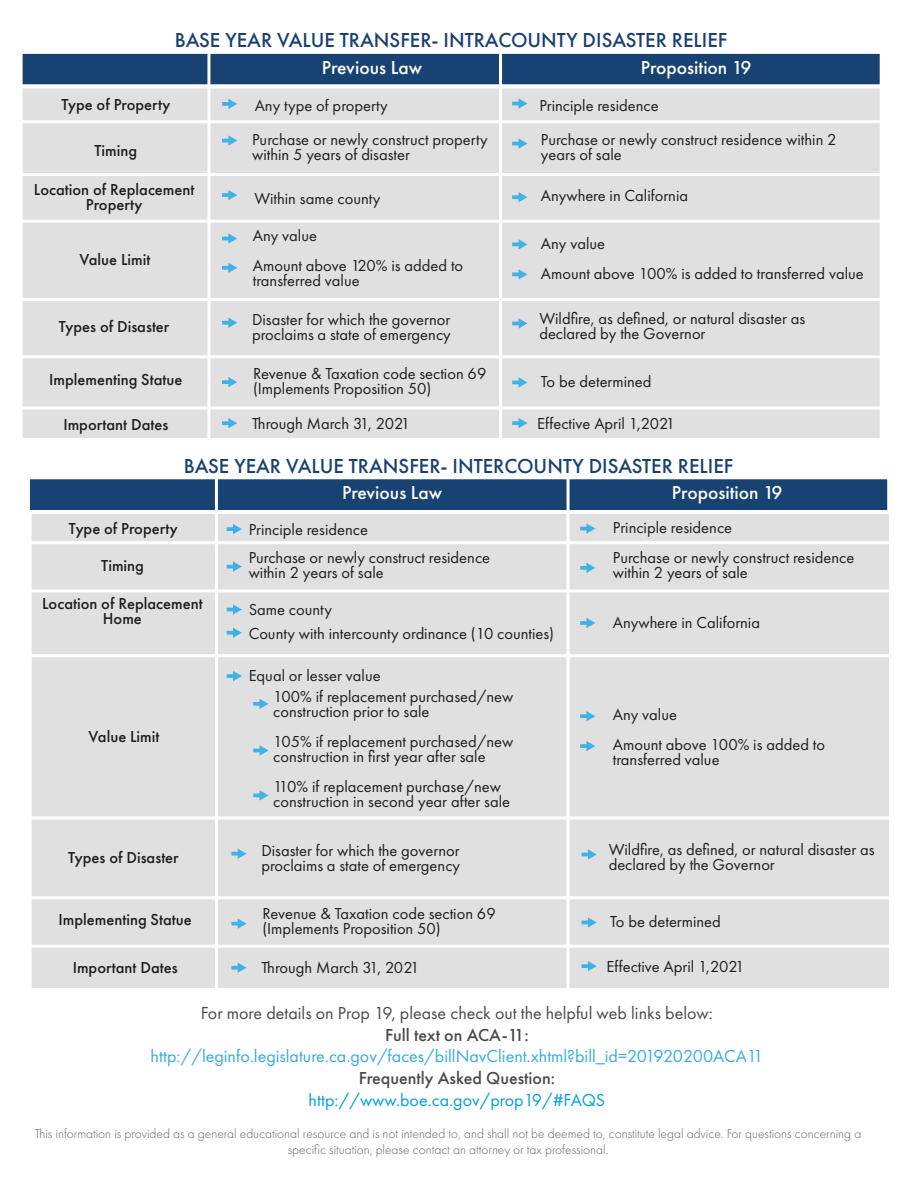
<style>
.page{position:relative;width:918px;height:1188px;background:#fff}
.page>*{position:absolute;margin:0;border:0;box-sizing:border-box;transform-origin:0 0}
.t1{font:500 21px "Futura PT";color:#194071}
.t2{font:500 19.5px "Futura PT";color:#fff}
.t3{font:18px "Futura PT Book 2";color:#38aae1}
.t4{font:18px "Futura PT Book 2";color:#4d4949}
.t5{font:500 18px "Futura PT";color:#4d4949}
.t6{font:18px "Futura PT Book 2";color:#009fe2}
.t7{font:16.5px/15px "Futura PT Book 2";color:#1d1e1f}
.t8{font:500 16.5px/15px "Futura PT";color:#1d1e1f;text-align:center}
.t9{font:300 13.5px/16.2px "Futura PT";color:#656262;text-align:center}
</style>
<div class="page">
<div style="left:19px;top:51px;width:864px;height:37px;background:#174272"></div>
<div style="left:19px;top:85px;width:864px;height:356px;background:#e0e0e0;border:3px solid #fff"></div>
<div style="left:19px;top:51px;width:865px;height:390px;border:3px solid #fff"></div>
<hr style="left:21px;top:355px;width:862px;height:3px;background:#fff">
<svg style="left:21px;top:406px;width:861px;height:4px;fill:#fff"></svg>
<hr style="left:21px;top:298px;width:862px;height:3px;background:#fff">
<hr style="left:21px;top:220px;width:862px;height:3px;background:#fff">
<hr style="left:21px;top:173px;width:862px;height:3px;background:#fff">
<hr style="left:21px;top:120px;width:862px;height:3px;background:#fff">
<hr style="left:21px;top:85px;width:862px;height:3px;background:#fff">
<hr style="left:882px;top:52px;width:3px;height:388px;background:#fff">
<hr style="left:499px;top:52px;width:3px;height:388px;background:#fff">
<hr style="left:207px;top:52px;width:3px;height:388px;background:#fff">
<div style="left:27px;top:476px;width:863px;height:37px;background:#174272"></div>
<div style="left:29px;top:510px;width:863px;height:481px;background:#e0e0e0;border:3px solid #fff"></div>
<div style="left:27px;top:476px;width:865px;height:515px;border:3px solid #fff"></div>
<hr style="left:28px;top:896px;width:862px;height:3px;background:#fff">
<hr style="left:28px;top:945px;width:861px;height:3px;background:#fff">
<hr style="left:28px;top:816px;width:862px;height:3px;background:#fff">
<hr style="left:28px;top:654px;width:862px;height:3px;background:#fff">
<hr style="left:28px;top:589px;width:862px;height:3px;background:#fff">
<hr style="left:28px;top:541px;width:862px;height:3px;background:#fff">
<hr style="left:28px;top:511px;width:862px;height:3px;background:#fff">
<hr style="left:890px;top:478px;width:3px;height:512px;background:#fff">
<hr style="left:567px;top:478px;width:3px;height:512px;background:#fff">
<hr style="left:215px;top:478px;width:3px;height:512px;background:#fff">
<svg style="left:222px;top:99px;width:15px;height:10px"></svg>
<svg style="left:512px;top:98px;width:15px;height:11px"></svg>
<svg style="left:512px;top:138px;width:15px;height:11px"></svg>
<svg style="left:512px;top:192px;width:15px;height:10px"></svg>
<svg style="left:512px;top:239px;width:15px;height:11px"></svg>
<svg style="left:512px;top:269px;width:15px;height:11px"></svg>
<svg style="left:512px;top:318px;width:15px;height:11px"></svg>
<svg style="left:512px;top:377px;width:15px;height:11px"></svg>
<svg style="left:512px;top:418px;width:15px;height:10px"></svg>
<svg style="left:222px;top:135px;width:15px;height:11px"></svg>
<svg style="left:222px;top:190px;width:15px;height:10px"></svg>
<svg style="left:222px;top:233px;width:15px;height:11px"></svg>
<svg style="left:222px;top:263px;width:15px;height:10px"></svg>
<svg style="left:222px;top:318px;width:15px;height:10px"></svg>
<svg style="left:222px;top:377px;width:15px;height:10px"></svg>
<svg style="left:222px;top:418px;width:15px;height:10px"></svg>
<svg style="left:227px;top:524px;width:15px;height:10px"></svg>
<svg style="left:227px;top:561px;width:15px;height:11px"></svg>
<svg style="left:227px;top:604px;width:15px;height:11px"></svg>
<svg style="left:227px;top:628px;width:15px;height:10px"></svg>
<svg style="left:227px;top:671px;width:15px;height:10px"></svg>
<svg style="left:253px;top:699px;width:15px;height:10px"></svg>
<svg style="left:253px;top:745px;width:15px;height:11px"></svg>
<svg style="left:253px;top:790px;width:15px;height:11px"></svg>
<svg style="left:580px;top:523px;width:15px;height:11px"></svg>
<svg style="left:580px;top:563px;width:15px;height:10px"></svg>
<svg style="left:580px;top:618px;width:15px;height:10px"></svg>
<svg style="left:580px;top:711px;width:15px;height:10px"></svg>
<svg style="left:580px;top:741px;width:15px;height:10px"></svg>
<svg style="left:582px;top:849px;width:15px;height:11px"></svg>
<svg style="left:582px;top:917px;width:15px;height:11px"></svg>
<svg style="left:582px;top:961px;width:15px;height:10px"></svg>
<svg style="left:231px;top:849px;width:16px;height:10px"></svg>
<svg style="left:231px;top:918px;width:16px;height:11px"></svg>
<svg style="left:231px;top:963px;width:16px;height:10px"></svg>
<p class="t1" style="left:175px;top:28px;width:554px">BASE YEAR VALUE TRANSFER- INTRACOUNTY DISASTER RELIEF</p>
<p class="t2" style="left:322px;top:55px;width:102px">Previous Law</p>
<p class="t2" style="left:641px;top:55px;width:112px">Proposition 19</p>
<p class="t8" style="left:61px;top:97px;width:110px">Type of Property</p>
<p class="t7" style="left:255px;top:98px;width:135px">Any type of property</p>
<p class="t7" style="left:539px;top:98px;width:121px">Principle residence</p>
<p class="t7" style="left:252px;top:132px;width:237px">Purchase or newly construct property within 5 years of disaster</p>
<p class="t7" style="left:254px;top:191px;width:128px">Within same county</p>
<p class="t7" style="left:253px;top:221px;width:212px;line-height:30px">Any value<br>Amount above 120% is added to</p>
<p class="t7" style="left:253px;top:273px;width:108px">transferred value</p>
<p class="t7" style="left:541px;top:132px;width:297px">Purchase or newly construct residence within 2</p>
<p class="t8" style="left:95px;top:143px;width:44px">Timing</p>
<p class="t7" style="left:541px;top:147px;width:82px">years of sale</p>
<p class="t8" style="left:34px;top:182px;width:162px">Location of Replacement<br>Property</p>
<p class="t8" style="left:79px;top:252px;width:72px">Value Limit</p>
<p class="t7" style="left:541px;top:188px;width:149px">Anywhere in California</p>
<p class="t7" style="left:541px;top:228px;width:324px;line-height:30px">Any value<br>Amount above 100% is added to transferred value</p>
<p class="t7" style="left:539px;top:311px;width:267px">Wildfire, as defined, or natural disaster as declared by the Governor</p>
<p class="t7" style="left:252px;top:311px;width:200px">Disaster for which the governor proclaims a state of emergency</p>
<p class="t7" style="left:253px;top:366px;width:235px">Revenue &amp; Taxation code section 69 (Implements Proposition 50)</p>
<p class="t7" style="left:541px;top:374px;width:112px">To be determined</p>
<p class="t7" style="left:537px;top:416px;width:140px">Effective April 1,2021</p>
<p class="t8" style="left:59px;top:319px;width:112px">Types of Disaster</p>
<p class="t8" style="left:49px;top:372px;width:135px">Implementing Statue</p>
<p class="t8" style="left:63px;top:417px;width:107px">Important Dates</p>
<p class="t7" style="left:252px;top:416px;width:160px">Through March 31, 2021</p>
<p class="t1" style="left:184px;top:453px;width:551px">BASE YEAR VALUE TRANSFER- INTERCOUNTY DISASTER RELIEF</p>
<p class="t2" style="left:342px;top:481px;width:102px">Previous Law</p>
<p class="t2" style="left:672px;top:481px;width:112px">Proposition 19</p>
<p class="t8" style="left:69px;top:521px;width:110px">Type of Property</p>
<p class="t7" style="left:249px;top:522px;width:121px">Principle residence</p>
<p class="t7" style="left:613px;top:520px;width:121px">Principle residence</p>
<p class="t7" style="left:249px;top:550px;width:243px">Purchase or newly construct residence within 2 years of sale</p>
<p class="t7" style="left:613px;top:550px;width:243px">Purchase or newly construct residence within 2 years of sale</p>
<p class="t7" style="left:249px;top:597px;width:307px;line-height:24px">Same county<br>County with intercounty ordinance (10 counties)</p>
<p class="t7" style="left:273px;top:664px;width:242px;line-height:21.8px;text-indent:-25px">Equal or lesser value<br>100% if replacement purchased/new</p>
<p class="t7" style="left:273px;top:697px;width:242px;line-height:30px">construction prior to sale<br>105% if replacement purchased/new</p>
<p class="t7" style="left:273px;top:742px;width:229px;line-height:30px">construction in first year after sale<br>110% if replacement purchase/new</p>
<p class="t7" style="left:273px;top:794px;width:238px">construction in second year after sale</p>
<p class="t8" style="left:101px;top:558px;width:44px">Timing</p>
<p class="t8" style="left:42px;top:596px;width:162px">Location of Replacement<br>Home</p>
<p class="t7" style="left:613px;top:615px;width:149px">Anywhere in California</p>
<p class="t7" style="left:613px;top:700px;width:214px;line-height:30px">Any value<br>Amount above 100% is added to</p>
<p class="t7" style="left:613px;top:752px;width:108px">transferred value</p>
<p class="t8" style="left:89px;top:729px;width:72px">Value Limit</p>
<p class="t7" style="left:609px;top:842px;width:267px">Wildfire, as defined, or natural disaster as declared by the Governor</p>
<p class="t7" style="left:261px;top:842px;width:200px">Disaster for which the governor proclaims a state of emergency</p>
<p class="t7" style="left:262px;top:906px;width:235px">Revenue &amp; Taxation code section 69 (Implements Proposition 50)</p>
<p class="t7" style="left:610px;top:914px;width:112px">To be determined</p>
<p class="t7" style="left:607px;top:959px;width:140px">Effective April 1,2021</p>
<p class="t8" style="left:68px;top:850px;width:112px">Types of Disaster</p>
<p class="t8" style="left:59px;top:912px;width:135px">Implementing Statue</p>
<p class="t8" style="left:73px;top:960px;width:107px">Important Dates</p>
<p class="t7" style="left:261px;top:960px;width:160px">Through March 31, 2021</p>
<p class="t4" style="left:201px;top:1003px;width:514px">For more details on Prop 19, please check out the helpful web links below:</p>
<p class="t5" style="left:385px;top:1024px;width:145px">Full text on ACA-11:</p>
<p class="t3" style="left:151px;top:1046px;width:614px">http://leginfo.legislature.ca.gov/faces/billNavClient.xhtml?bill_id=201920200ACA11</p>
<p class="t5" style="left:359px;top:1067px;width:198px">Frequently Asked Question:</p>
<p class="t6" style="left:309px;top:1089px;width:298px">http://www.boe.ca.gov/prop19/#FAQS</p>
<p class="t9" style="left:35px;top:1125px;width:828px">This information is provided as a general educational resource and is not intended to, and shall not be deemed to, constitute legal advice. For questions concerning a specific situation, please contact an attorney or tax professional.</p>
</div>
